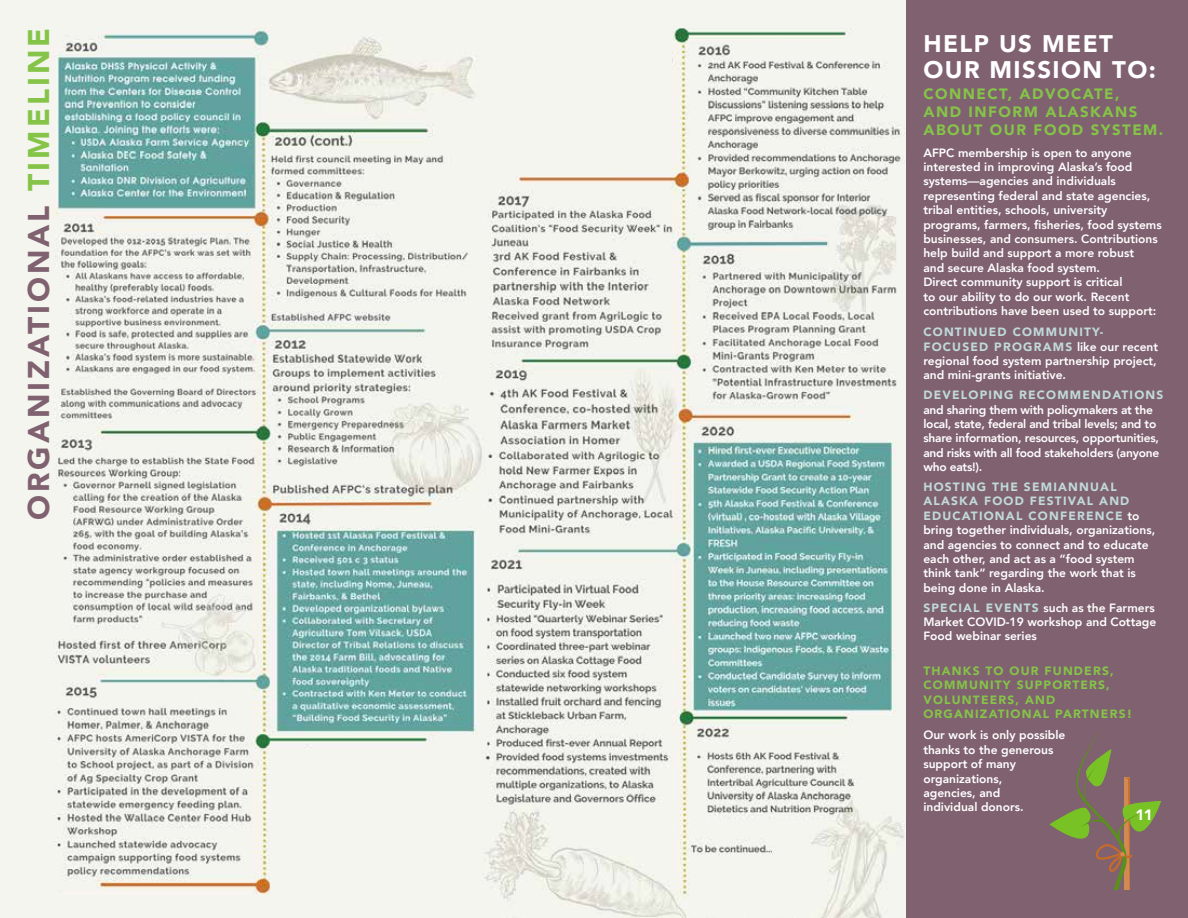
<style>
.page{position:relative;width:1188px;height:918px;background:#f5f5ef}
.page>*{position:absolute;margin:0;border:0;box-sizing:border-box;transform-origin:0 0}
.t1{font:900 30px "Avenir";letter-spacing:.1em;color:#7f616f}
.t2{font:900 24px/26.4px "Avenir";letter-spacing:.06em;color:#fff}
.t3{font:900 15px/18px "Avenir";letter-spacing:.1em;color:#85c448}
.t4{font:900 15px "Avenir";color:#fff}
.t5{font:800 12px/14.4px "Avenir";color:#fff}
.t6{font:800 12px/14.4px "Avenir";letter-spacing:-.02em;color:#fff}
.t7{font:900 12px/14.4px "Avenir";letter-spacing:.1em;color:#85c448}
.t8{font:900 12px "Avenir";letter-spacing:.1em;color:#c0d9da}
.s1{color:#85c448}
.s2{font-weight:900;color:#c0d9da}
</style>
<div class="page">
<img style="left:487px;top:28px;width:420px;height:890px">
<img style="left:54px;top:28px;width:433px;height:866px">
<div style="left:907px;top:0;width:281px;height:918px;background:#7f616f"></div>
<svg style="left:1049px;top:731px;width:112px;height:159px"></svg>
<h1 class="t1" style="left:13px;top:520px;width:494px;rotate:-90deg">ORGANIZATIONAL <span class="s1">TIMELINE</span></h1>
<h2 class="t2" style="left:923px;top:30px;width:234px">HELP US MEET<br>OUR MISSION TO:</h2>
<p class="t3" style="left:923px;top:85px;width:242px">CONNECT, ADVOCATE,<br>AND INFORM ALASKANS<br>ABOUT OUR FOOD SYSTEM.</p>
<p class="t5" style="left:923px;top:145px;width:240px">AFPC membership is open to anyone interested in improving Alaska’s food systems—agencies and individuals representing federal and state agencies, tribal entities, schools, university programs, farmers, fisheries, food systems businesses, and consumers. Contributions help build and support a more robust<br>and secure Alaska food system.<br>Direct community support is critical<br>to our ability to do our work. Recent contributions have been used to support:</p>
<p class="t5" style="left:923px;top:325px;width:236px"><span class="s2">CONTINUED COMMUNITY-<br>FOCUSED PROGRAMS</span> like our recent regional food system partnership project, and mini-grants initiative.</p>
<p class="t8" style="left:923px;top:385px;width:242px">DEVELOPING RECOMMENDATIONS</p>
<p class="t6" style="left:923px;top:402px;width:237px">and sharing them with policymakers at the local, state, federal and tribal levels; and to share information, resources, opportunities, and risks with all food stakeholders (anyone who eats!).</p>
<p class="t5" style="left:923px;top:480px;width:233px"><span class="s2">HOSTING THE SEMIANNUAL<br>ALASKA FOOD FESTIVAL AND<br>EDUCATIONAL CONFERENCE</span> to bring together individuals, organizations, and agencies to connect and to educate each other, and act as a “food system think tank” regarding the work that is being done in Alaska.</p>
<p class="t5" style="left:923px;top:600px;width:234px;text-align:justify"><span class="s2">SPECIAL EVENTS</span> such as the Farmers Market COVID-19 workshop and Cottage Food webinar series</p>
<p class="t7" style="left:923px;top:663px;width:210px">THANKS TO OUR FUNDERS,<br>COMMUNITY SUPPORTERS,<br>VOLUNTEERS, AND<br>ORGANIZATIONAL PARTNERS!</p>
<p class="t5" style="left:923px;top:728px;width:143px">Our work is only possible thanks to the generous support of many organizations,<br>agencies, and<br>individual donors.</p>
<p class="t4" style="left:1136px;top:802px;width:19px">11</p>
</div>
